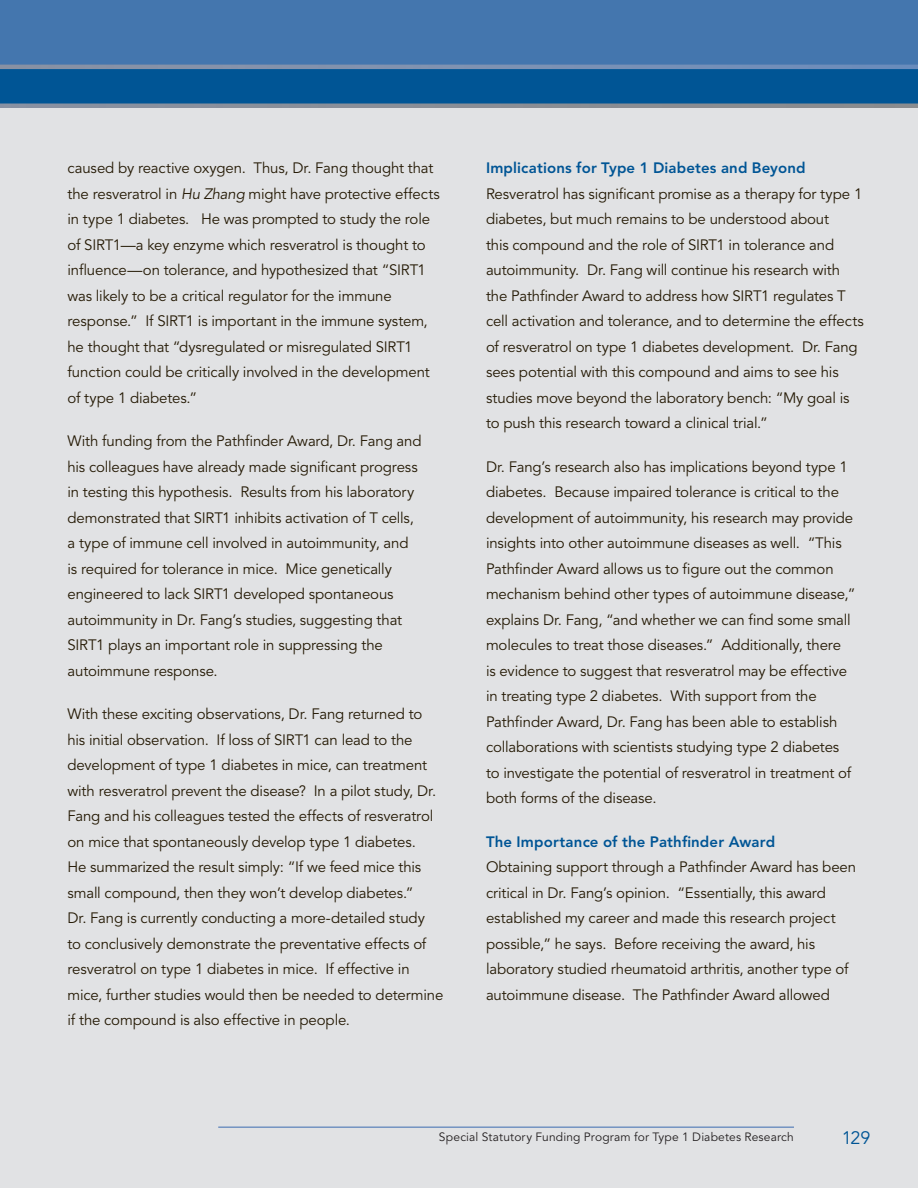
<style>
.page{position:relative;width:918px;height:1188px;background:#e1e2e4}
.page>*{position:absolute;margin:0;border:0;box-sizing:border-box;transform-origin:0 0}
.t1{font:18px "Avenir";color:#005595}
.K_Body_Copy{font:15px/25.5px "Avenir";letter-spacing:-.01em;color:#251a05}
.IP___PP{font:800 15px "Avenir";letter-spacing:.01em;color:#005595}
.t2{font:12px "Avenir";letter-spacing:.015em;color:#231f20}
.s1{font-style:italic}
</style>
<div class="page">
<hr style="left:218px;top:1126px;width:576px;height:2px;background:#7393c1">
<div style="left:0;top:0;width:918px;height:108px;background:#4476ae"></div>
<div style="left:0;top:67px;width:918px;height:38px;background:#005595"></div>
<hr style="left:0;top:104px;width:918px;height:4px;background:#8a8e96">
<svg style="left:0;top:65px;width:918px;height:4px;background:#7c90b0"></svg>
<p class="K_Body_Copy" style="left:68px;top:156px;width:374px">caused by reactive oxygen. Thus, Dr. Fang thought that the resveratrol in <span class="s1">Hu Zhang</span> might have protective effects in type 1 diabetes. He was prompted to study the role of SIRT1—a key enzyme which resveratrol is thought to influence—on tolerance, and hypothesized that “SIRT1 was likely to be a critical regulator for the immune response.” If SIRT1 is important in the immune system, he thought that “dysregulated or misregulated SIRT1 function could be critically involved in the development of type 1 diabetes.”</p>
<p class="K_Body_Copy" style="left:68px;top:429px;width:356px">With funding from the Pathfinder Award, Dr. Fang and his colleagues have already made significant progress in testing this hypothesis. Results from his laboratory demonstrated that SIRT1 inhibits activation of T cells, a type of immune cell involved in autoimmunity, and is required for tolerance in mice. Mice genetically engineered to lack SIRT1 developed spontaneous autoimmunity in Dr. Fang’s studies, suggesting that SIRT1 plays an important role in suppressing the autoimmune response.</p>
<p class="K_Body_Copy" style="left:68px;top:702px;width:377px">With these exciting observations, Dr. Fang returned to his initial observation. If loss of SIRT1 can lead to the development of type 1 diabetes in mice, can treatment with resveratrol prevent the disease? In a pilot study, Dr.<br>Fang and his colleagues tested the effects of resveratrol on mice that spontaneously develop type 1 diabetes.<br>He summarized the result simply: “If we feed mice this small compound, then they won’t develop diabetes.”<br>Dr. Fang is currently conducting a more-detailed study<br>to conclusively demonstrate the preventative effects of resveratrol on type 1 diabetes in mice. If effective in mice, further studies would then be needed to determine if the compound is also effective in people.</p>
<p class="IP___PP" style="left:486px;top:159px;width:321px">Implications for Type 1 Diabetes and Beyond</p>
<p class="K_Body_Copy" style="left:486px;top:181px;width:379px">Resveratrol has significant promise as a therapy for type 1 diabetes, but much remains to be understood about<br>this compound and the role of SIRT1 in tolerance and autoimmunity. Dr. Fang will continue his research with the Pathfinder Award to address how SIRT1 regulates T cell activation and tolerance, and to determine the effects of resveratrol on type 1 diabetes development. Dr. Fang sees potential with this compound and aims to see his studies move beyond the laboratory bench: “My goal is to push this research toward a clinical trial.”</p>
<p class="K_Body_Copy" style="left:486px;top:454px;width:371px">Dr. Fang’s research also has implications beyond type 1 diabetes. Because impaired tolerance is critical to the development of autoimmunity, his research may provide insights into other autoimmune diseases as well. “This Pathfinder Award allows us to figure out the common mechanism behind other types of autoimmune disease,” explains Dr. Fang, “and whether we can find some small molecules to treat those diseases.” Additionally, there<br>is evidence to suggest that resveratrol may be effective in treating type 2 diabetes. With support from the Pathfinder Award, Dr. Fang has been able to establish collaborations with scientists studying type 2 diabetes to investigate the potential of resveratrol in treatment of both forms of the disease.</p>
<p class="IP___PP" style="left:486px;top:833px;width:291px">The Importance of the Pathfinder Award</p>
<p class="K_Body_Copy" style="left:486px;top:855px;width:372px">Obtaining support through a Pathfinder Award has been critical in Dr. Fang’s opinion. “Essentially, this award established my career and made this research project possible,” he says. Before receiving the award, his laboratory studied rheumatoid arthritis, another type of autoimmune disease. The Pathfinder Award allowed</p>
<p class="t2" style="left:439px;top:1130px;width:357px">Special Statutory Funding Program for Type 1 Diabetes Research</p>
<p class="t1" style="left:842px;top:1127px;width:30px">129</p>
</div>
